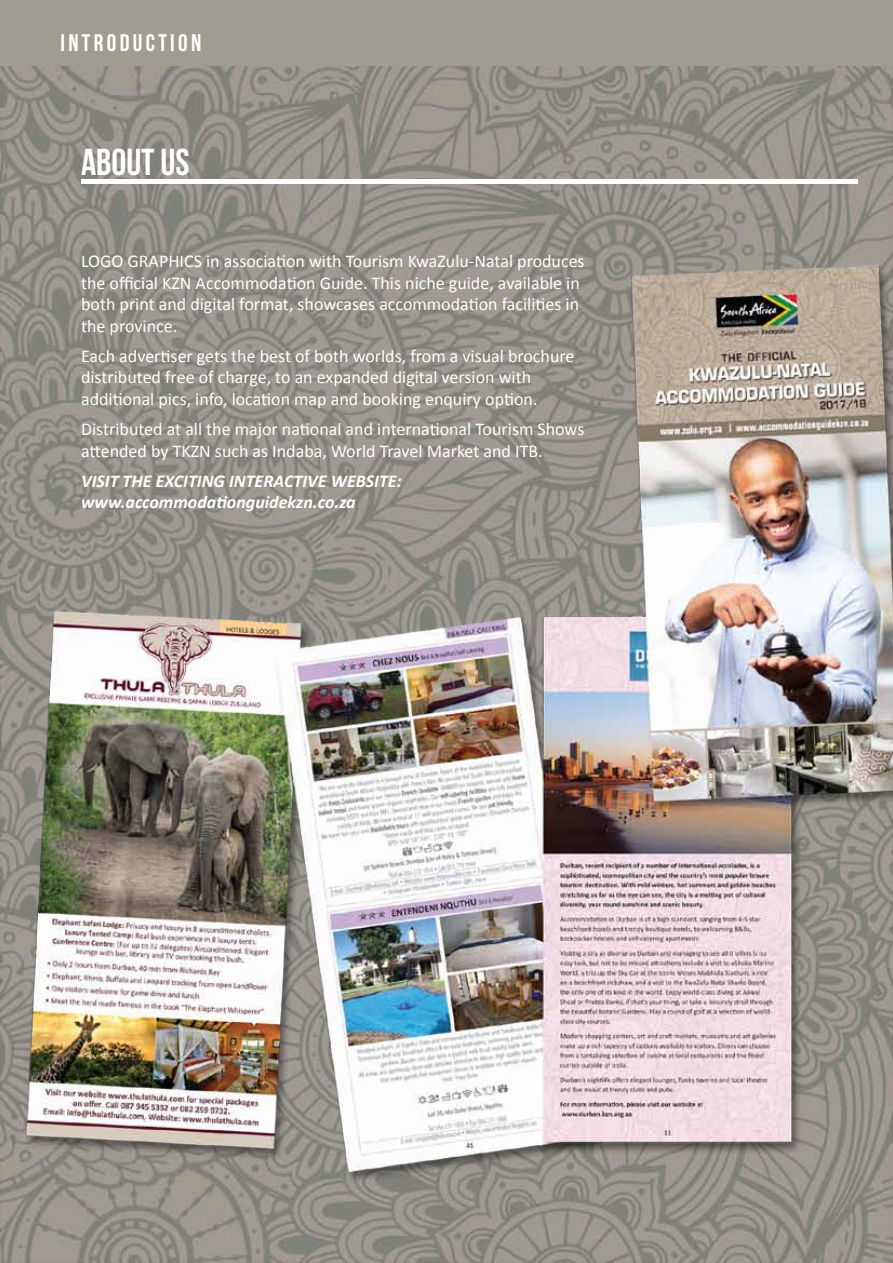
<style>
.page{position:relative;width:893px;height:1263px;background:#fff}
.page>*{position:absolute;margin:0;border:0;box-sizing:border-box;transform-origin:0 0}
.t1{font:700 37.5px "Bebas Neue";color:#fff}
.t2{font:700 24px "Bebas Neue";letter-spacing:.14em;color:#fff}
.t3{font:18px/21.6px "Calibri";color:#fff}
.t4{font:italic 700 18px/21.6px "Calibri";color:#fff}
</style>
<div class="page">
<img style="left:1px;top:66px;width:892px;height:165px">
<div style="left:1px;top:1px;width:892px;height:65px;background:#9f9d90"></div>
<hr style="left:82px;top:179px;width:776px;height:4px;background:#fff">
<img style="left:0;top:231px;width:893px;height:1032px">
<h2 class="t2" style="left:60px;top:29px;width:142px">INTRODUCTION</h2>
<h1 class="t1" style="left:81px;top:141px;width:110px">ABOUT US</h1>
<p class="t3" style="left:81px;top:250px;width:505px">LOGO GRAPHICS in association with Tourism KwaZulu-Natal produces the official KZN Accommodation Guide. This niche guide, available in both print and digital format, showcases accommodation facilities in the province.</p>
<p class="t3" style="left:81px;top:345px;width:495px">Each advertiser gets the best of both worlds, from a visual brochure distributed free of charge, to an expanded digital version with additional pics, info, location map and booking enquiry option.</p>
<p class="t3" style="left:81px;top:418px;width:505px">Distributed at all the major national and international Tourism Shows attended by TKZN such as Indaba, World Travel Market and ITB.</p>
<p class="t4" style="left:81px;top:470px;width:322px">VISIT THE EXCITING INTERACTIVE WEBSITE: www.accommodationguidekzn.co.za</p>
</div>
